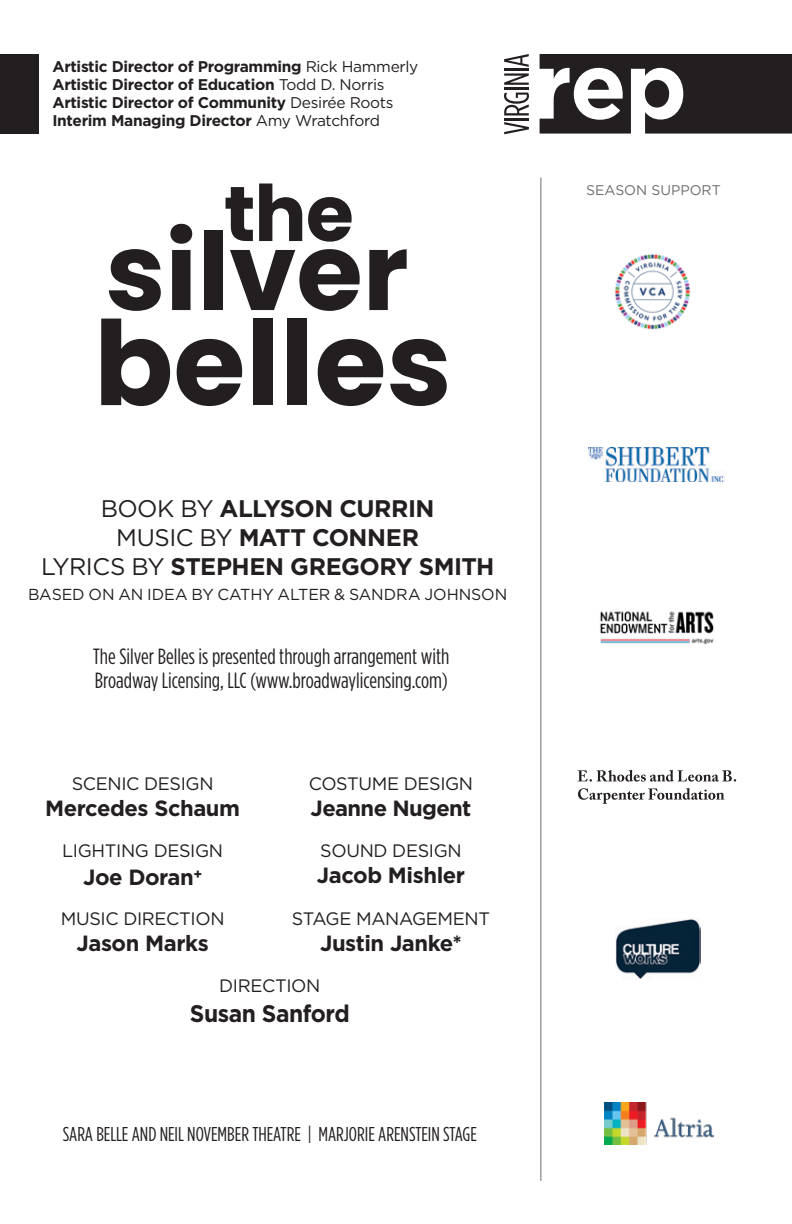
<style>
.page{position:relative;width:792px;height:1224px;background:#fff}
.page>*{position:absolute;margin:0;border:0;box-sizing:border-box;transform-origin:0 0}
.Play__credits{font:700 24px/28.8px "Gotham";letter-spacing:-.02em;color:#231f20;text-align:center}
.Play__credits-2{font:700 24px "Gotham";letter-spacing:-.02em;color:#231f20;scale:.95 1}
.t1{font:22px/24px "Gotham Condensed";color:#231f20}
.t2{font:700 22px "Gotham";letter-spacing:-.02em;color:#231f20}
.t3{font:20px "Gotham Condensed";color:#231f20}
.t4{font:18px "Gotham";letter-spacing:-.02em;color:#231f20}
.Play__credits-3{font:16px "Gotham";letter-spacing:-.005em;color:#231f20}
.t5{font:700 15.6px "Gotham";letter-spacing:-.02em;color:#231f20}
.t6{font:14px "Gotham";color:#6c6d70}
.s1{font-weight:400}
</style>
<div class="page">
<svg style="left:109px;top:249px;width:52px;height:62px"></svg>
<svg style="left:170px;top:224px;width:22px;height:86px"></svg>
<div style="left:204px;top:230px;width:18px;height:80px;background:#231f20"></div>
<svg style="left:230px;top:249px;width:130px;height:62px"></svg>
<svg style="left:369px;top:249px;width:38px;height:61px"></svg>
<svg style="left:226px;top:187px;width:27px;height:54px"></svg>
<svg style="left:259px;top:184px;width:43px;height:57px"></svg>
<svg style="left:308px;top:197px;width:44px;height:45px"></svg>
<svg style="left:101px;top:319px;width:69px;height:87px"></svg>
<svg style="left:177px;top:339px;width:65px;height:67px"></svg>
<div style="left:253px;top:319px;width:20px;height:86px;background:#231f20"></div>
<div style="left:287px;top:319px;width:20px;height:86px;background:#231f20"></div>
<svg style="left:318px;top:339px;width:65px;height:67px"></svg>
<svg style="left:390px;top:339px;width:57px;height:67px"></svg>
<hr style="left:541px;top:178px;width:1px;height:1003px;background:#6c6d70">
<img style="left:614px;top:254px;width:77px;height:76px">
<img style="left:589px;top:448px;width:135px;height:34px">
<img style="left:600px;top:611px;width:114px;height:34px">
<img style="left:605px;top:1103px;width:108px;height:41px">
<img style="left:615px;top:918px;width:86px;height:61px">
<svg style="left:578px;top:788px;width:146px;height:16px"></svg>
<svg style="left:578px;top:770px;width:158px;height:12px"></svg>
<svg style="left:540px;top:54px;width:252px;height:80px"></svg>
<svg style="left:504px;top:122px;width:25px;height:12px"></svg>
<hr style="left:504px;top:118px;width:25px;height:3px;background:#231f20">
<svg style="left:504px;top:93px;width:25px;height:23px"></svg>
<hr style="left:504px;top:88px;width:25px;height:2px;background:#231f20">
<svg style="left:504px;top:73px;width:25px;height:12px"></svg>
<hr style="left:504px;top:68px;width:25px;height:3px;background:#231f20">
<svg style="left:504px;top:54px;width:25px;height:13px"></svg>
<div style="left:0;top:54px;width:39px;height:80px;background:#231f20"></div>
<p class="t5" style="left:52px;top:56px;width:368px">Artistic Director of Programming <span class="s1">Rick Hammerly</span></p>
<p class="t5" style="left:52px;top:74px;width:334px">Artistic Director of Education <span class="s1">Todd D. Norris</span></p>
<p class="t5" style="left:52px;top:92px;width:343px">Artistic Director of Community <span class="s1">Desirée Roots</span></p>
<p class="t5" style="left:52px;top:110px;width:329px">Interim Managing Director <span class="s1">Amy Wratchford</span></p>
<p class="t6" style="left:586px;top:181px;width:136px">SEASON SUPPORT</p>
<p class="Play__credits" style="left:41px;top:494px;width:455px"><span class="s1">BOOK BY</span> ALLYSON CURRIN<br><span class="s1">MUSIC BY</span> MATT CONNER<br><span class="s1">LYRICS BY</span> STEPHEN GREGORY SMITH</p>
<p class="Play__credits-3" style="left:28px;top:584px;width:481px">BASED ON AN IDEA BY CATHY ALTER &amp; SANDRA JOHNSON</p>
<p class="t1" style="left:93px;top:644px;width:358px">The Silver Belles is presented through arrangement with<br>Broadway Licensing, LLC (www.broadwaylicensing.com)</p>
<p class="t4" style="left:72px;top:772px;width:143px">SCENIC DESIGN</p>
<p class="t2" style="left:45px;top:794px;width:196px">Mercedes Schaum</p>
<p class="t4" style="left:62px;top:840px;width:162px">LIGHTING DESIGN</p>
<p class="t2" style="left:83px;top:863px;width:121px">Joe Doran<sup>+</sup></p>
<p class="t4" style="left:309px;top:772px;width:166px">COSTUME DESIGN</p>
<p class="t2" style="left:311px;top:794px;width:162px">Jeanne Nugent</p>
<p class="t4" style="left:320px;top:840px;width:143px">SOUND DESIGN</p>
<p class="t2" style="left:317px;top:861px;width:150px">Jacob Mishler</p>
<p class="t4" style="left:61px;top:907px;width:165px">MUSIC DIRECTION</p>
<p class="t2" style="left:76px;top:928px;width:134px">Jason Marks</p>
<p class="t4" style="left:292px;top:907px;width:200px">STAGE MANAGEMENT</p>
<p class="t2" style="left:320px;top:928px;width:143px">Justin Janke*</p>
<p class="t4" style="left:219px;top:974px;width:103px">DIRECTION</p>
<p class="Play__credits-2" style="left:190px;top:998px;width:170px">Susan Sanford</p>
<p class="t3" style="left:63px;top:1123px;width:416px">SARA BELLE AND NEIL NOVEMBER THEATRE | MARJORIE ARENSTEIN STAGE</p>
</div>
